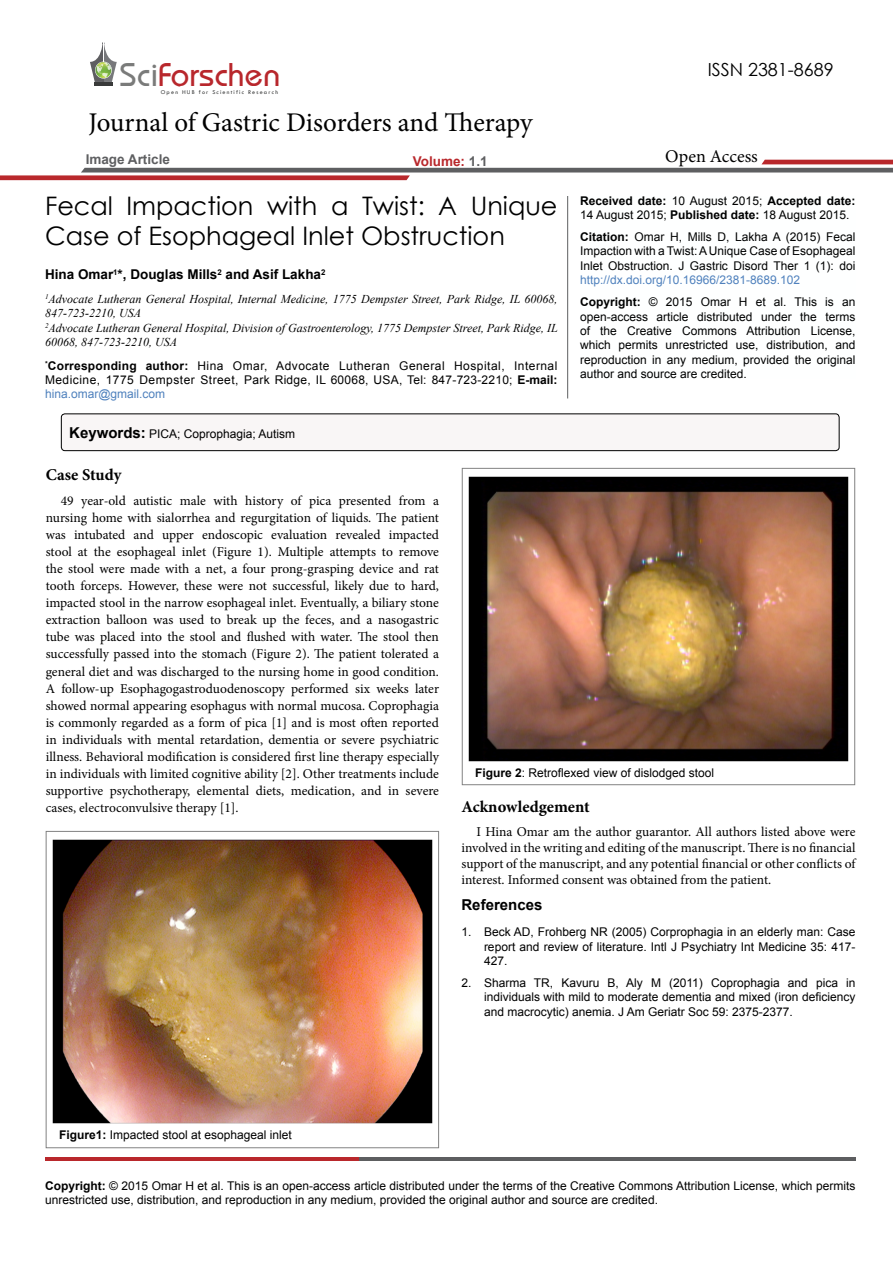
<style>
.page{position:relative;width:893px;height:1263px;background:#fff}
.page>*{position:absolute;margin:0;border:0;box-sizing:border-box;transform-origin:0 0}
.t1{font:34.2px "Opal";color:#b8272c}
.t2{font:27px "Minion Pro";letter-spacing:-.005em;color:#000}
.t3{font:25.5px/30px "Century Gothic";color:#000}
.t4{font:18px "Century Gothic";color:#000}
.t5{font:18px "Minion Pro";color:#000}
.List_Paragraph{font:700 16.5px "Minion Pro";color:#000}
.t6{font:700 15px "Arial";color:#000}
.t7{font:13.5px/17.1px "Minion Pro";color:#000;text-align:justify}
.t8{font:700 13.5px "Arial";color:#000}
.t9{font:700 13.5px "Arial";color:#5e5f61}
.t10{font:700 13.5px "Arial";color:#b9282c}
.t11{font:12px/14.4px "Arial";color:#000;text-align:justify}
.t12{font:italic 12px/14.4px "Times New Roman";color:#000}
.t13{font:700 12px/14.4px "Arial";color:#000}
.t14{font:6px "Tw Cen";letter-spacing:.2em;color:#393a3a}
.s1{color:#7a7b7a}
.s2{color:#5e5f61}
.s3{font-weight:400}
.s4{font-weight:700}
.s5{color:#4f81bd}
.s6{font-weight:700;font-size:15px}
</style>
<div class="page">
<hr style="left:94px;top:82px;width:19px;height:4px;background:#393a3a">
<svg style="left:90px;top:42px;width:27px;height:40px"></svg>
<svg style="left:0;top:160px;width:893px;height:20px"></svg>
<hr style="left:45px;top:1157px;width:314px;height:4px;background:#b9282c">
<hr style="left:359px;top:1157px;width:496px;height:4px;background:#5d5e60">
<hr style="left:567px;top:196px;width:1px;height:202px;background:#5e5f61">
<div style="left:61px;top:414px;width:778px;height:37px;background:#f9f6f6;border-radius:4px"></div>
<div style="left:61px;top:413px;width:778px;height:38px;border:1px solid #000;border-radius:4px"></div>
<img style="left:53px;top:840px;width:379px;height:283px">
<img style="left:469px;top:476px;width:379px;height:286px">
<h1 class="t1" style="left:120px;top:54px;width:162px"><span class="s1">Sci</span>Forschen</h1>
<p class="t14" style="left:161px;top:88px;width:119px">Open HUB for Scientific Research</p>
<h2 class="t2" style="left:88px;top:104px;width:445px">Journal of Gastric Disorders and Therapy</h2>
<p class="t4" style="left:708px;top:57px;width:128px">ISSN 2381-8689</p>
<h3 class="t5" style="left:665px;top:145px;width:94px">Open Access</h3>
<p class="t9" style="left:86px;top:151px;width:86px">Image Article</p>
<p class="t10" style="left:413px;top:152px;width:76px">Volume: <span class="s2">1.1</span></p>
<p class="t3" style="left:45px;top:191px;width:514px">Fecal Impaction with a Twist: A Unique<br>Case of Esophageal Inlet Obstruction</p>
<p class="t8" style="left:45px;top:266px;width:282px">Hina Omar<sup>1</sup>*, Douglas Mills<sup>2</sup> and Asif Lakha<sup>2</sup></p>
<p class="t12" style="left:45px;top:291px;width:514px"><sup>1</sup>Advocate Lutheran General Hospital, Internal Medicine, 1775 Dempster Street, Park Ridge, IL 60068,<br>847-723-2210, USA</p>
<p class="t12" style="left:45px;top:320px;width:514px"><sup>2</sup>Advocate Lutheran General Hospital, Division of Gastroenterology, 1775 Dempster Street, Park Ridge, IL<br>60068, 847-723-2210, USA</p>
<p class="t13" style="left:580px;top:194px;width:277px">Received date: <span class="s3">10 August 2015;</span> Accepted date:<br><span class="s3">14 August 2015;</span> Published date: <span class="s3">18 August 2015.</span></p>
<p class="t11" style="left:580px;top:230px;width:277px"><span class="s4">Citation:</span> Omar H, Mills D, Lakha A (2015) Fecal Impaction with a Twist: A Unique Case of Esophageal Inlet Obstruction. J Gastric Disord Ther 1 (1): doi <span class="s5">http://dx.doi.org/10.16966/2381-8689.102</span></p>
<p class="t11" style="left:580px;top:295px;width:277px"><span class="s4">Copyright:</span> © 2015 Omar H et al. This is an open-access article distributed under the terms of the Creative Commons Attribution License, which permits unrestricted use, distribution, and reproduction in any medium, provided the original author and source are credited.</p>
<p class="t11" style="left:45px;top:358px;width:514px"><sup>*</sup><span class="s4">Corresponding author:</span> Hina Omar, Advocate Lutheran General Hospital, Internal Medicine, 1775 Dempster Street, Park Ridge, IL 60068, USA, Tel: 847-723-2210; <span class="s4">E-mail: </span><span class="s5">hina.omar@gmail.com</span></p>
<p class="t11" style="left:69px;top:426px;width:228px"><span class="s6">Keywords:</span> PICA; Coprophagia; Autism</p>
<p class="List_Paragraph" style="left:46px;top:463px;width:77px">Case Study</p>
<p class="t7" style="left:46px;top:492px;width:395px;text-indent:15px">49 year-old autistic male with history of pica presented from a nursing home with sialorrhea and regurgitation of liquids. The patient was intubated and upper endoscopic evaluation revealed impacted stool at the esophageal inlet (Figure 1). Multiple attempts to remove the stool were made with a net, a four prong-grasping device and rat tooth forceps. However, these were not successful, likely due to hard, impacted stool in the narrow esophageal inlet. Eventually, a biliary stone extraction balloon was used to break up the feces, and a nasogastric tube was placed into the stool and flushed with water. The stool then successfully passed into the stomach (Figure 2). The patient tolerated a general diet and was discharged to the nursing home in good condition.<br>A follow-up Esophagogastroduodenoscopy performed six weeks later showed normal appearing esophagus with normal mucosa. Coprophagia is commonly regarded as a form of pica [1] and is most often reported in individuals with mental retardation, dementia or severe psychiatric illness. Behavioral modification is considered first line therapy especially in individuals with limited cognitive ability [2]. Other treatments include supportive psychotherapy, elemental diets, medication, and in severe cases, electroconvulsive therapy [1].</p>
<p class="t11" style="left:475px;top:766px;width:240px"><span class="s4">Figure 2</span>: Retroflexed view of dislodged stool</p>
<p class="List_Paragraph" style="left:461px;top:795px;width:130px">Acknowledgement</p>
<p class="t7" style="left:461px;top:823px;width:395px;line-height:16.2px;text-indent:15px">I Hina Omar am the author guarantor. All authors listed above were involved in the writing and editing of the manuscript. There is no financial support of the manuscript, and any potential financial or other conflicts of interest. Informed consent was obtained from the patient.</p>
<p class="t6" style="left:461px;top:895px;width:82px">References</p>
<p class="t11" style="left:484px;top:925px;width:373px;text-indent:-22px">1. Beck AD, Frohberg NR (2005) Corprophagia in an elderly man: Case report and review of literature. Intl J Psychiatry Int Medicine 35: 417- 427.</p>
<p class="t11" style="left:484px;top:976px;width:373px;text-indent:-22px">2. Sharma TR, Kavuru B, Aly M (2011) Coprophagia and pica in individuals with mild to moderate dementia and mixed (iron deficiency and macrocytic) anemia. J Am Geriatr Soc 59: 2375-2377.</p>
<p class="t11" style="left:59px;top:1128px;width:234px"><span class="s4">Figure1:</span> Impacted stool at esophageal inlet</p>
<p class="t11" style="left:45px;top:1178px;width:812px"><span class="s4">Copyright:</span> © 2015 Omar H et al. This is an open-access article distributed under the terms of the Creative Commons Attribution License, which permits unrestricted use, distribution, and reproduction in any medium, provided the original author and source are credited.</p>
</div>
